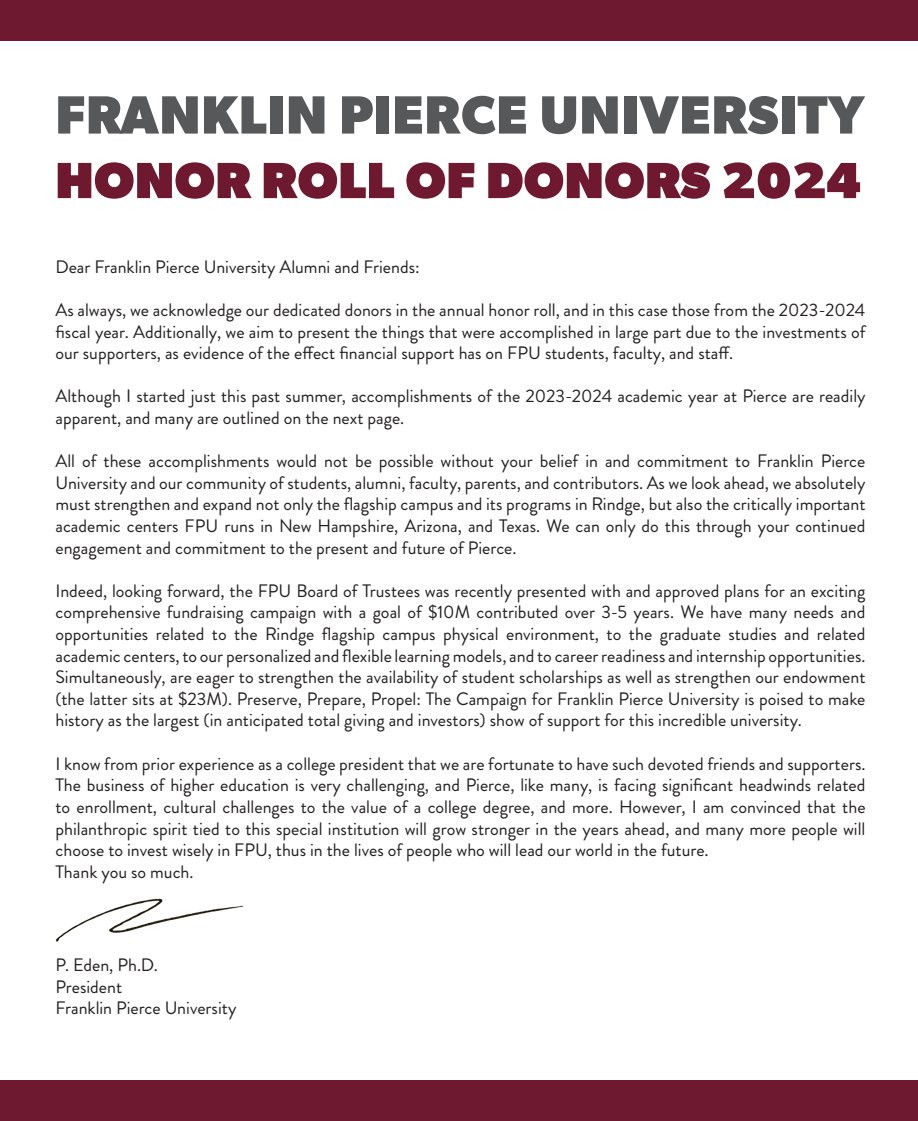
<style>
.page{position:relative;width:918px;height:1121px;background:#fff}
.page>*{position:absolute;margin:0;border:0;box-sizing:border-box;transform-origin:0 0}
.t1{font:700 54px "Gibson";letter-spacing:.015em;color:#57585a}
.t2{font:800 51px "Gibson";letter-spacing:.01em;color:#6f1931}
.t3{font:18px/21.6px "Brandon Grotesque";color:#231f20;text-align:justify}
</style>
<div class="page">
<div style="left:0;top:1080px;width:918px;height:40px;background:#6f1931"></div>
<div style="left:0;top:0;width:918px;height:40px;background:#6f1931"></div>
<img style="left:55px;top:898px;width:188px;height:44px">
<p class="t1" style="left:56px;top:83px;width:810px">FRANKLIN PIERCE UNIVERSITY</p>
<p class="t2" style="left:56px;top:150px;width:807px">HONOR ROLL OF DONORS 2024</p>
<p class="t3" style="left:56px;top:256px;width:366px">Dear Franklin Pierce University Alumni and Friends:</p>
<p class="t3" style="left:56px;top:299px;width:812px">As always, we acknowledge our dedicated donors in the annual honor roll, and in this case those from the 2023-2024 fiscal year. Additionally, we aim to present the things that were accomplished in large part due to the investments of our supporters, as evidence of the effect financial support has on FPU students, faculty, and staff.</p>
<p class="t3" style="left:56px;top:385px;width:812px">Although I started just this past summer, accomplishments of the 2023-2024 academic year at Pierce are readily apparent, and many are outlined on the next page.</p>
<p class="t3" style="left:56px;top:450px;width:812px">All of these accomplishments would not be possible without your belief in and commitment to Franklin Pierce University and our community of students, alumni, faculty, parents, and contributors. As we look ahead, we absolutely must strengthen and expand not only the flagship campus and its programs in Rindge, but also the critically important academic centers FPU runs in New Hampshire, Arizona, and Texas. We can only do this through your continued engagement and commitment to the present and future of Pierce.</p>
<p class="t3" style="left:56px;top:580px;width:812px">Indeed, looking forward, the FPU Board of Trustees was recently presented with and approved plans for an exciting comprehensive fundraising campaign with a goal of $10M contributed over 3-5 years. We have many needs and opportunities related to the Rindge flagship campus physical environment, to the graduate studies and related academic centers, to our personalized and flexible learning models, and to career readiness and internship opportunities.<br>Simultaneously, are eager to strengthen the availability of student scholarships as well as strengthen our endowment (the latter sits at $23M). Preserve, Prepare, Propel: The Campaign for Franklin Pierce University is poised to make history as the largest (in anticipated total giving and investors) show of support for this incredible university.</p>
<p class="t3" style="left:56px;top:753px;width:812px">I know from prior experience as a college president that we are fortunate to have such devoted friends and supporters.<br>The business of higher education is very challenging, and Pierce, like many, is facing significant headwinds related to enrollment, cultural challenges to the value of a college degree, and more. However, I am convinced that the philanthropic spirit tied to this special institution will grow stronger in the years ahead, and many more people will choose to invest wisely in FPU, thus in the lives of people who will lead our world in the future.</p>
<p class="t3" style="left:56px;top:861px;width:140px">Thank you so much.</p>
<p class="t3" style="left:56px;top:954px;width:104px">P. Eden, Ph.D.</p>
<p class="t3" style="left:56px;top:975px;width:68px">President</p>
<p class="t3" style="left:56px;top:997px;width:182px">Franklin Pierce University</p>
</div>
